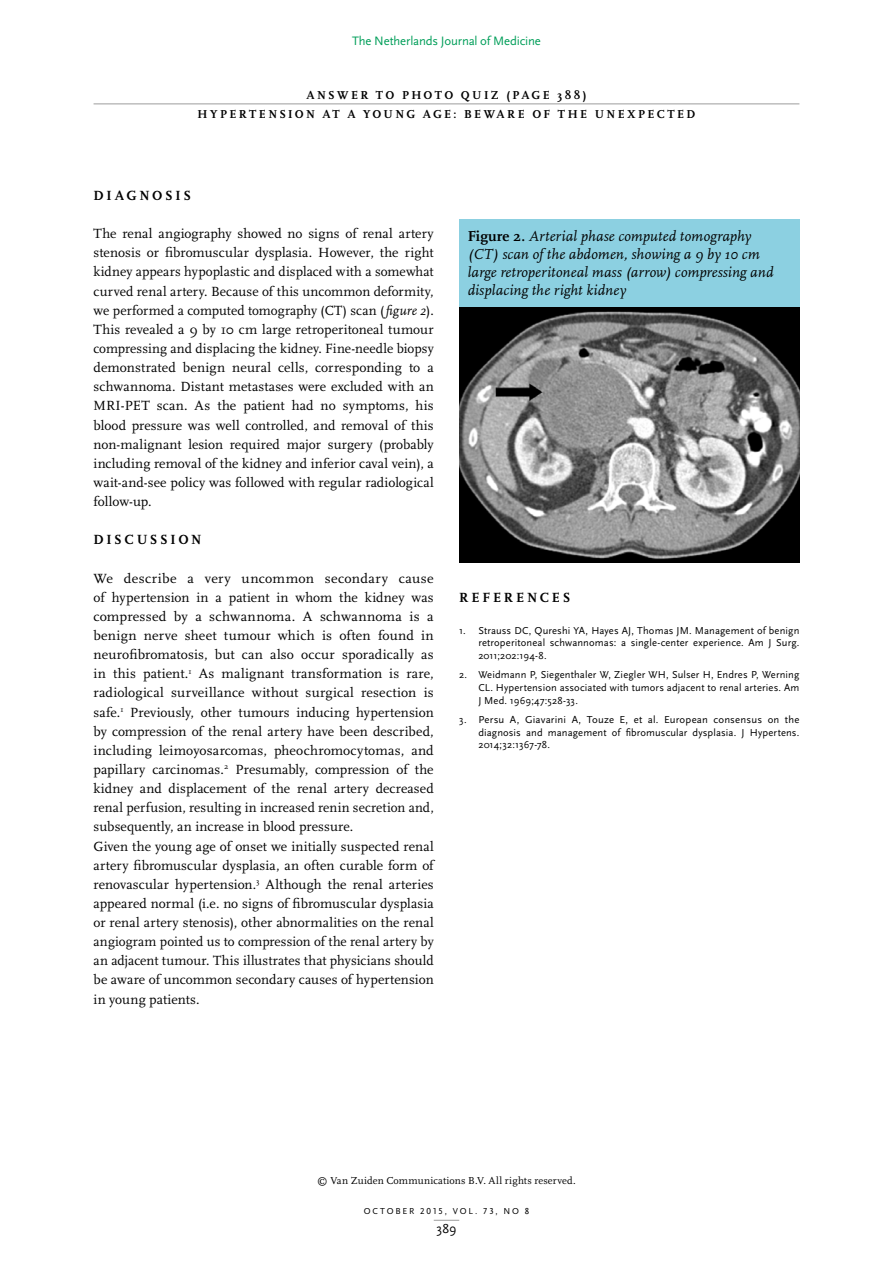
<style>
.page{position:relative;width:893px;height:1263px;background:#fff}
.page>*{position:absolute;margin:0;border:0;box-sizing:border-box;transform-origin:0 0}
.t1{font:italic 15px/18px "Scala";letter-spacing:.01em;color:#000}
.brood{font:13.8px/19.2px "Scala";letter-spacing:.005em;color:#000;text-align:justify}
.tussenkop_1{font:700 13.8px "Scala";letter-spacing:.19em;color:#000}
.t2{font:13.5px "Scala Sans";color:#000}
.t3{font:12.75px "Scala Sans";letter-spacing:-.01em;color:#009e59}
.rubriek{font:700 12px "Scala";letter-spacing:.195em;color:#000}
.t4{font:10.5px/12.8px "Scala Sans";letter-spacing:.015em;color:#000;text-align:justify}
.t5{font:10.5px "Scala";letter-spacing:.015em;color:#000}
.t6{font:9px "Scala Sans Caps";letter-spacing:.205em;color:#000}
.s1{font-style:italic}
.s2{font-weight:700;font-style:normal}
</style>
<div class="page">
<svg style="left:434px;top:1220px;width:25px;height:1px"></svg>
<hr style="left:94px;top:104px;width:705px;height:1px;background:#9d9d9c">
<div style="left:459px;top:219px;width:340px;height:89px;background:#8cd0e1"></div>
<img style="left:459px;top:308px;width:340px;height:255px">
<p class="t3" style="left:352px;top:34px;width:190px">The Netherlands Journal of Medicine</p>
<p class="rubriek" style="left:306px;top:88px;width:282px">ANSWER TO PHOTO QUIZ (PAGE 388)</p>
<p class="rubriek" style="left:198px;top:107px;width:499px">HYPERTENSION AT A YOUNG AGE: BEWARE OF THE UNEXPECTED</p>
<p class="tussenkop_1" style="left:94px;top:188px;width:99px">DIAGNOSIS</p>
<p class="brood" style="left:94px;top:224px;width:342px">The renal angiography showed no signs of renal artery stenosis or fibromuscular dysplasia. However, the right kidney appears hypoplastic and displaced with a somewhat curved renal artery. Because of this uncommon deformity, we performed a computed tomography (CT) scan (<span class="s1">figure 2</span>).<br>This revealed a 9 by 10 cm large retroperitoneal tumour compressing and displacing the kidney. Fine-needle biopsy demonstrated benign neural cells, corresponding to a schwannoma. Distant metastases were excluded with an MRI-PET scan. As the patient had no symptoms, his blood pressure was well controlled, and removal of this non-malignant lesion required major surgery (probably including removal of the kidney and inferior caval vein), a wait-and-see policy was followed with regular radiological follow-up.</p>
<p class="tussenkop_1" style="left:94px;top:532px;width:109px">DISCUSSION</p>
<p class="brood" style="left:94px;top:569px;width:342px">We describe a very uncommon secondary cause of hypertension in a patient in whom the kidney was compressed by a schwannoma. A schwannoma is a benign nerve sheet tumour which is often found in neurofibromatosis, but can also occur sporadically as in this patient.<sup>1</sup> As malignant transformation is rare, radiological surveillance without surgical resection is safe.<sup>1</sup> Previously, other tumours inducing hypertension by compression of the renal artery have been described, including leimoyosarcomas, pheochromocytomas, and papillary carcinomas.<sup>2</sup> Presumably, compression of the kidney and displacement of the renal artery decreased renal perfusion, resulting in increased renin secretion and, subsequently, an increase in blood pressure.</p>
<p class="brood" style="left:94px;top:837px;width:342px">Given the young age of onset we initially suspected renal artery fibromuscular dysplasia, an often curable form of renovascular hypertension.<sup>3</sup> Although the renal arteries appeared normal (i.e. no signs of fibromuscular dysplasia or renal artery stenosis), other abnormalities on the renal angiogram pointed us to compression of the renal artery by an adjacent tumour. This illustrates that physicians should be aware of uncommon secondary causes of hypertension in young patients.</p>
<p class="t1" style="left:468px;top:227px;width:307px"><span class="s2">Figure 2.</span> Arterial phase computed tomography (CT) scan of the abdomen, showing a 9 by 10 cm large retroperitoneal mass (arrow) compressing and displacing the right kidney</p>
<p class="tussenkop_1" style="left:459px;top:589px;width:113px">REFERENCES</p>
<p class="t4" style="left:478px;top:624px;width:323px;text-indent:-19px">1. Strauss DC, Qureshi YA, Hayes AJ, Thomas JM. Management of benign retroperitoneal schwannomas: a single-center experience. Am J Surg.<br>2011;202:194-8.</p>
<p class="t4" style="left:478px;top:669px;width:323px;text-indent:-19px">2. Weidmann P, Siegenthaler W, Ziegler WH, Sulser H, Endres P, Werning CL. Hypertension associated with tumors adjacent to renal arteries. Am J Med. 1969;47:528-33.</p>
<p class="t4" style="left:478px;top:713px;width:323px;text-indent:-19px">3. Persu A, Giavarini A, Touze E, et al. European consensus on the diagnosis and management of fibromuscular dysplasia. J Hypertens.<br>2014;32:1367-78.</p>
<p class="t5" style="left:317px;top:1174px;width:260px">© Van Zuiden Communications B.V. All rights reserved.</p>
<p class="t6" style="left:364px;top:1206px;width:167px">OCTOBER 2015, VOL. 73, NO 8</p>
<p class="t2" style="left:436px;top:1221px;width:21px">389</p>
</div>
